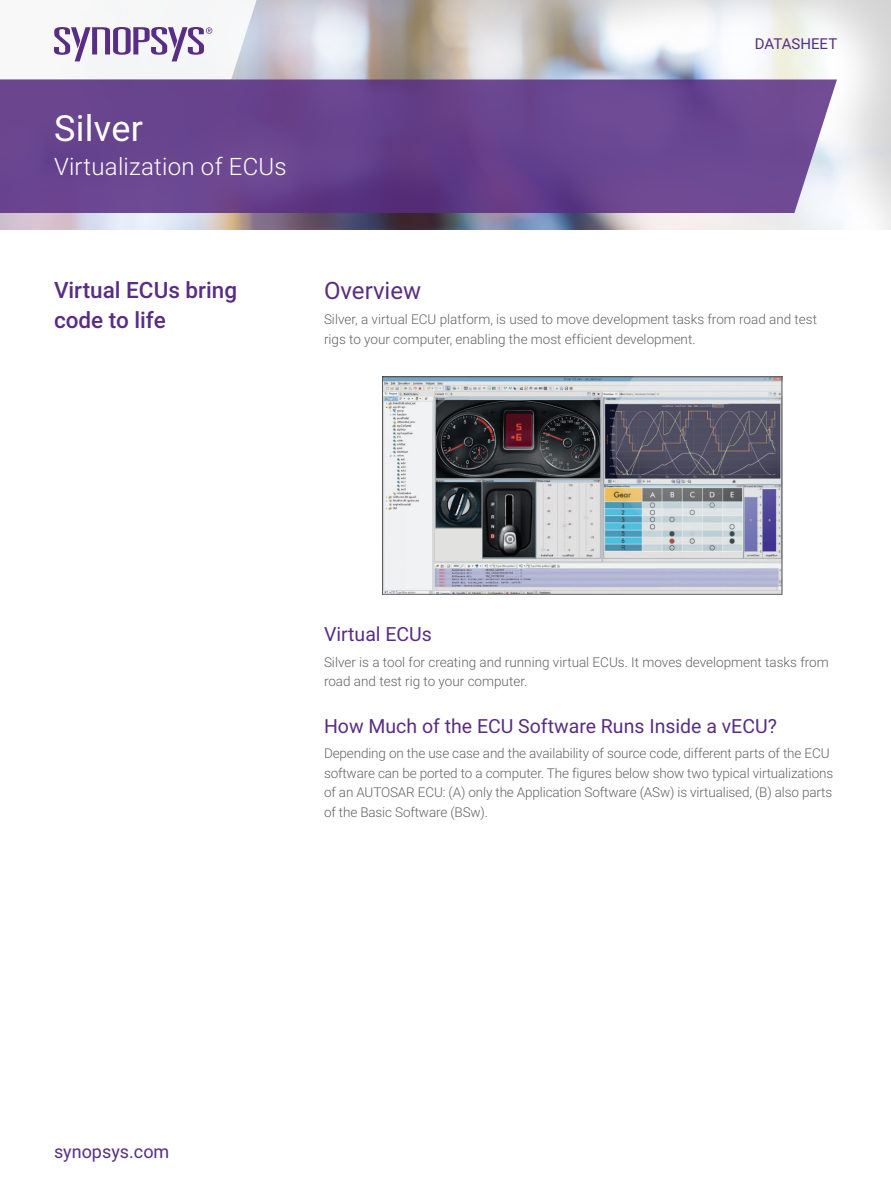
<style>
.page{position:relative;width:891px;height:1188px;background:#fff}
.page>*{position:absolute;margin:0;border:0;box-sizing:border-box;transform-origin:0 0}
.t1{font:36px "Roboto";letter-spacing:.01em;color:#fff}
.SUBTITLE{font:300 24px "Roboto";letter-spacing:.01em;color:#fff}
.HEADING_0__OVERVIEW{font:24px "Roboto";color:#592d83}
.BENEFIT_STATEMENT{font:500 22.5px/30px "Roboto";color:#592d83}
.HEADING_1{font:19.5px "Roboto";color:#592d83}
.t2{font:18px "Roboto";color:#592d83}
.t3{font:15px "Roboto";color:#592d83}
.BODY_COPY{font:300 13.5px/19.5px "Roboto";letter-spacing:-.01em;color:#636366}
</style>
<div class="page">
<img style="left:0;top:0;width:891px;height:230px">
<svg style="left:0;top:0;width:270px;height:80px"></svg>
<svg style="left:0;top:80px;width:837px;height:133px;background:#69458f"></svg>
<img style="left:383px;top:376px;width:399px;height:217px">
<div style="left:382px;top:377px;width:400px;height:218px;border:1px solid #636366"></div>
<p class="t1" style="left:54px;top:103px;width:91px">Silver</p>
<p class="SUBTITLE" style="left:54px;top:150px;width:234px">Virtualization of ECUs</p>
<p class="t3" style="left:755px;top:33px;width:84px">DATASHEET</p>
<p class="BENEFIT_STATEMENT" style="left:54px;top:274px;width:185px">Virtual ECUs bring code to life</p>
<p class="HEADING_0__OVERVIEW" style="left:324px;top:273px;width:99px">Overview</p>
<p class="BODY_COPY" style="left:324px;top:309px;width:495px">Silver, a virtual ECU platform, is used to move development tasks from road and test rigs to your computer, enabling the most efficient development.</p>
<p class="HEADING_1" style="left:324px;top:621px;width:109px">Virtual ECUs</p>
<p class="BODY_COPY" style="left:324px;top:652px;width:506px">Silver is a tool for creating and running virtual ECUs. It moves development tasks from road and test rig to your computer.</p>
<p class="HEADING_1" style="left:324px;top:712px;width:454px">How Much of the ECU Software Runs Inside a vECU?</p>
<p class="BODY_COPY" style="left:324px;top:743px;width:511px">Depending on the use case and the availability of source code, different parts of the ECU software can be ported to a computer. The figures below show two typical virtualizations of an AUTOSAR ECU: (A) only the Application Software (ASw) is virtualised, (B) also parts of the Basic Software (BSw).</p>
<h3 class="t2" style="left:54px;top:1139px;width:117px">synopsys.com</h3>
</div>
